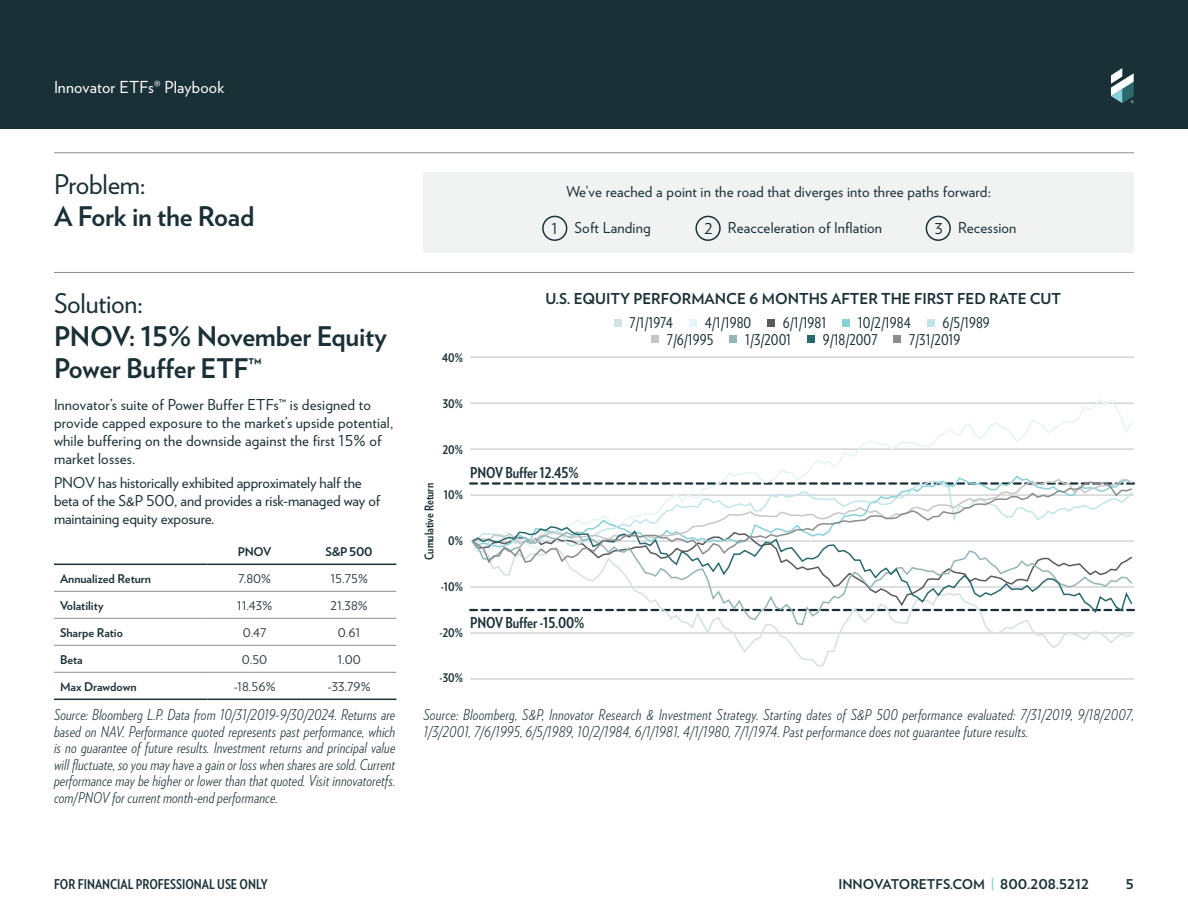
<style>
.page{position:relative;width:1188px;height:918px;background:#fff}
.page>*{position:absolute;margin:0;border:0;box-sizing:border-box;transform-origin:0 0}
.Content_-_Header_2{font:700 27px/32.4px "Verlag";letter-spacing:-.01em;color:#1a3037}
.t1{font:16.5px "Verlag";letter-spacing:.01em;color:#fff}
.Content_-_Disclosures__Italic{font:italic 300 15px/16.5px "Verlag Condensed";letter-spacing:.02em;color:#1a3037;text-align:justify}
.Content_-_Copy{font:15px/18px "Verlag";letter-spacing:.01em;color:#1a3037}
.Content_-_Copy-2{font:15px/18px "Verlag";letter-spacing:-.01em;color:#1a3037}
.Charts_-_Legend{font:15px "Verlag Condensed";color:#1a3037}
.Charts_-_Header{font:700 15px "Verlag";color:#1a3037}
.t2{font:700 15px "Verlag Condensed";letter-spacing:-.01em;color:#1a3037}
.t3{font:700 13.5px "Verlag Condensed";color:#1a3037}
.t4{font:700 13.5px "Verlag";color:#1a3037}
.Table_-_Data{font:12px "Verlag";color:#2e3c43}
.Table_-_Data__Left_Column{font:700 12px "Verlag";color:#1a3037}
.Charts_-_Axis_Values_-_Y_Axis{font:700 12px "Verlag Condensed";color:#1a3037}
.Table_-_Header{font:700 12px "Verlag";letter-spacing:-.03em;color:#1a3037}
.s1{font-weight:400}
.s2{color:#87d1d7}
</style>
<div class="page">
<div style="left:0;top:0;width:1188px;height:128px;background:#1a3037"></div>
<svg style="left:1111px;top:68px;width:23px;height:35px"></svg>
<hr style="left:54px;top:272px;width:1080px;height:1px;background:#8a8c8e">
<hr style="left:54px;top:152px;width:1080px;height:1px;background:#8a8c8e">
<hr style="left:54px;top:564px;width:153px;height:1px;background:#1a3037">
<hr style="left:207px;top:564px;width:95px;height:1px;background:#1a3037">
<hr style="left:302px;top:564px;width:94px;height:1px;background:#1a3037">
<hr style="left:54px;top:591px;width:153px;height:1px;background:#8a8c8e">
<hr style="left:207px;top:591px;width:95px;height:1px;background:#8a8c8e">
<hr style="left:302px;top:591px;width:94px;height:1px;background:#8a8c8e">
<hr style="left:54px;top:618px;width:153px;height:1px;background:#8a8c8e">
<hr style="left:207px;top:618px;width:95px;height:1px;background:#8a8c8e">
<hr style="left:302px;top:618px;width:94px;height:1px;background:#8a8c8e">
<hr style="left:54px;top:645px;width:153px;height:1px;background:#8a8c8e">
<hr style="left:207px;top:645px;width:95px;height:1px;background:#8a8c8e">
<hr style="left:302px;top:645px;width:94px;height:1px;background:#8a8c8e">
<hr style="left:54px;top:672px;width:153px;height:1px;background:#8a8c8e">
<hr style="left:207px;top:672px;width:95px;height:1px;background:#8a8c8e">
<hr style="left:302px;top:672px;width:94px;height:1px;background:#8a8c8e">
<hr style="left:54px;top:699px;width:153px;height:1px;background:#1a3037">
<hr style="left:207px;top:699px;width:95px;height:1px;background:#1a3037">
<hr style="left:302px;top:699px;width:94px;height:1px;background:#1a3037">
<hr style="left:470px;top:357px;width:664px;height:1px;background:#bcbec0">
<hr style="left:470px;top:403px;width:664px;height:1px;background:#bcbec0">
<hr style="left:470px;top:495px;width:664px;height:1px;background:#bcbec0">
<hr style="left:470px;top:449px;width:664px;height:1px;background:#bcbec0">
<hr style="left:470px;top:633px;width:664px;height:1px;background:#bcbec0">
<hr style="left:470px;top:679px;width:664px;height:1px;background:#bcbec0">
<div style="left:614px;top:319px;width:7px;height:8px;background:#d4e1e2"></div>
<div style="left:689px;top:319px;width:8px;height:8px;background:#e5f4f6"></div>
<div style="left:767px;top:319px;width:8px;height:8px;background:#58595b"></div>
<div style="left:842px;top:319px;width:8px;height:8px;background:#87d1d7"></div>
<div style="left:927px;top:319px;width:7px;height:8px;background:#c2e5ea"></div>
<div style="left:651px;top:336px;width:8px;height:7px;background:#c5c6c6"></div>
<div style="left:730px;top:336px;width:7px;height:7px;background:#94b4b6"></div>
<div style="left:807px;top:336px;width:8px;height:7px;background:#29686d"></div>
<div style="left:894px;top:336px;width:7px;height:7px;background:#8a8c8e"></div>
<div style="left:423px;top:172px;width:711px;height:81px;background:#f1f2f2"></div>
<div style="left:542px;top:216px;width:25px;height:25px;border:2px solid #1a3037;border-radius:50%"></div>
<div style="left:695px;top:216px;width:26px;height:25px;border:2px solid #1a3037;border-radius:50%"></div>
<div style="left:926px;top:216px;width:25px;height:25px;border:2px solid #1a3037;border-radius:50%"></div>
<svg style="left:470px;top:626px;width:663px;height:41px"></svg>
<svg style="left:472px;top:399px;width:662px;height:75px"></svg>
<svg style="left:668px;top:615px;width:363px;height:11px"></svg>
<svg style="left:470px;top:540px;width:664px;height:75px"></svg>
<svg style="left:471px;top:481px;width:663px;height:84px"></svg>
<p class="t1" style="left:54px;top:75px;width:172px">Innovator ETFs® Playbook</p>
<p class="Content_-_Header_2" style="left:54px;top:166px;width:202px"><span class="s1">Problem:<br></span>A Fork in the Road</p>
<p class="Content_-_Header_2" style="left:54px;top:286px;width:334px"><span class="s1">Solution:<br></span>PNOV: 15% November Equity<br>Power Buffer ETF™</p>
<p class="Content_-_Copy" style="left:54px;top:394px;width:341px">Innovator’s suite of Power Buffer ETFs™ is designed to provide capped exposure to the market’s upside potential, while buffering on the downside against the first 15% of market losses.</p>
<p class="Content_-_Copy-2" style="left:54px;top:473px;width:328px">PNOV has historically exhibited approximately half the beta of the S&amp;P 500, and provides a risk-managed way of maintaining equity exposure.</p>
<p class="Table_-_Header" style="left:238px;top:542px;width:35px">PNOV</p>
<p class="Table_-_Header" style="left:326px;top:542px;width:48px">S&amp;P 500</p>
<p class="Table_-_Data__Left_Column" style="left:60px;top:569px;width:93px">Annualized Return</p>
<p class="Table_-_Data" style="left:238px;top:569px;width:34px">7.80%</p>
<p class="Table_-_Data" style="left:330px;top:569px;width:39px">15.75%</p>
<p class="Table_-_Data__Left_Column" style="left:60px;top:596px;width:45px">Volatility</p>
<p class="Table_-_Data" style="left:237px;top:596px;width:37px">11.43%</p>
<p class="Table_-_Data" style="left:331px;top:596px;width:39px">21.38%</p>
<p class="Table_-_Data__Left_Column" style="left:60px;top:623px;width:65px">Sharpe Ratio</p>
<p class="Table_-_Data" style="left:243px;top:623px;width:25px">0.47</p>
<p class="Table_-_Data" style="left:338px;top:623px;width:24px">0.61</p>
<p class="Table_-_Data__Left_Column" style="left:60px;top:650px;width:24px">Beta</p>
<p class="Table_-_Data" style="left:242px;top:650px;width:27px">0.50</p>
<p class="Table_-_Data" style="left:337px;top:650px;width:25px">1.00</p>
<p class="Table_-_Data__Left_Column" style="left:60px;top:677px;width:78px">Max Drawdown</p>
<p class="Table_-_Data" style="left:234px;top:677px;width:43px">-18.56%</p>
<p class="Table_-_Data" style="left:328px;top:677px;width:44px">-33.79%</p>
<p class="Content_-_Disclosures__Italic" style="left:54px;top:706px;width:343px">Source: Bloomberg L.P. Data from 10/31/2019-9/30/2024. Returns are based on NAV. Performance quoted represents past performance, which is no guarantee of future results. Investment returns and principal value will fluctuate, so you may have a gain or loss when shares are sold. Current performance may be higher or lower than that quoted. Visit innovatoretfs. com/PNOV for current month-end performance.</p>
<p class="Content_-_Copy" style="left:566px;top:182px;width:426px">We’ve reached a point in the road that diverges into three paths forward:</p>
<p class="Content_-_Copy" style="left:552px;top:218px;width:8px">1</p>
<p class="Content_-_Copy" style="left:575px;top:218px;width:78px">Soft Landing</p>
<p class="Content_-_Copy" style="left:704px;top:218px;width:10px">2</p>
<p class="Content_-_Copy" style="left:728px;top:218px;width:156px">Reacceleration of Inflation</p>
<p class="Content_-_Copy" style="left:935px;top:218px;width:10px">3</p>
<p class="Content_-_Copy" style="left:958px;top:218px;width:60px">Recession</p>
<p class="Charts_-_Header" style="left:545px;top:287px;width:517px">U.S. EQUITY PERFORMANCE 6 MONTHS AFTER THE FIRST FED RATE CUT</p>
<p class="Charts_-_Axis_Values_-_Y_Axis" style="left:442px;top:349px;width:22px">40%</p>
<p class="Charts_-_Axis_Values_-_Y_Axis" style="left:443px;top:395px;width:22px">30%</p>
<p class="Charts_-_Axis_Values_-_Y_Axis" style="left:443px;top:440px;width:22px">20%</p>
<p class="Charts_-_Axis_Values_-_Y_Axis" style="left:444px;top:486px;width:21px">10%</p>
<p class="Charts_-_Axis_Values_-_Y_Axis" style="left:448px;top:532px;width:16px">0%</p>
<p class="Charts_-_Axis_Values_-_Y_Axis" style="left:441px;top:578px;width:24px">-10%</p>
<p class="Charts_-_Axis_Values_-_Y_Axis" style="left:439px;top:623px;width:25px">-20%</p>
<p class="Charts_-_Axis_Values_-_Y_Axis" style="left:440px;top:669px;width:25px">-30%</p>
<p class="Charts_-_Axis_Values_-_Y_Axis" style="left:420px;top:560px;width:78px;rotate:-90deg">Cumulative Return</p>
<p class="t2" style="left:470px;top:461px;width:110px">PNOV Buffer 12.45%</p>
<p class="t2" style="left:470px;top:611px;width:116px">PNOV Buffer -15.00%</p>
<p class="Charts_-_Legend" style="left:629px;top:312px;width:45px">7/1/1974</p>
<p class="Charts_-_Legend" style="left:705px;top:312px;width:48px">4/1/1980</p>
<p class="Charts_-_Legend" style="left:783px;top:312px;width:45px">6/1/1981</p>
<p class="Charts_-_Legend" style="left:858px;top:312px;width:54px">10/2/1984</p>
<p class="Charts_-_Legend" style="left:943px;top:312px;width:49px">6/5/1989</p>
<p class="Charts_-_Legend" style="left:667px;top:329px;width:48px">7/6/1995</p>
<p class="Charts_-_Legend" style="left:745px;top:329px;width:48px">1/3/2001</p>
<p class="Charts_-_Legend" style="left:823px;top:329px;width:56px">9/18/2007</p>
<p class="Charts_-_Legend" style="left:909px;top:329px;width:53px">7/31/2019</p>
<p class="Content_-_Disclosures__Italic" style="left:423px;top:706px;width:712px">Source: Bloomberg, S&amp;P, Innovator Research &amp; Investment Strategy. Starting dates of S&amp;P 500 performance evaluated: 7/31/2019, 9/18/2007,<br>1/3/2001, 7/6/1995, 6/5/1989, 10/2/1984, 6/1/1981, 4/1/1980, 7/1/1974. Past performance does not guarantee future results.</p>
<p class="t3" style="left:54px;top:874px;width:215px">FOR FINANCIAL PROFESSIONAL USE ONLY</p>
<p class="t4" style="left:838px;top:873px;width:252px">INNOVATORETFS.COM <span class="s2">|</span> 800.208.5212</p>
<p class="t4" style="left:1126px;top:873px;width:10px">5</p>
</div>
